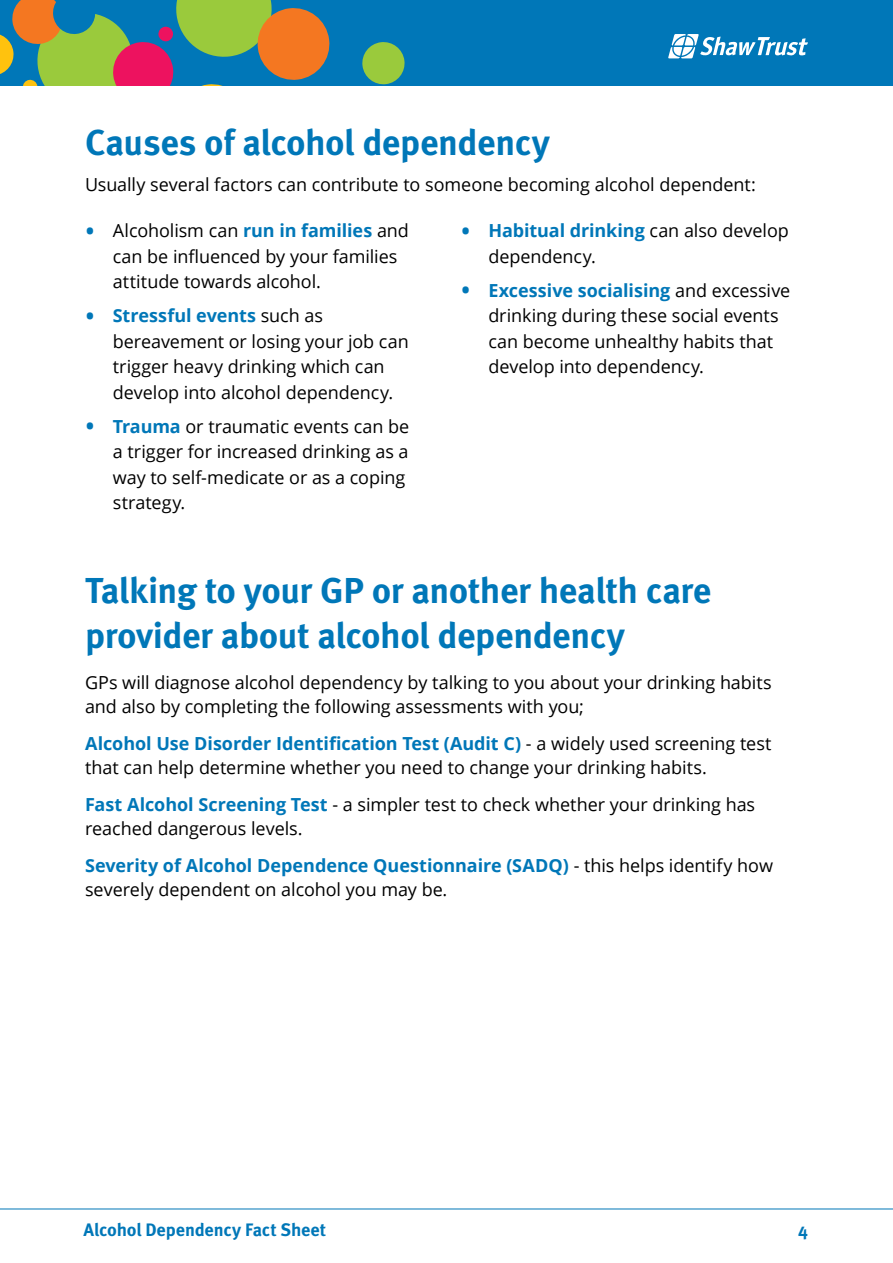
<style>
.page{position:relative;width:893px;height:1263px;background:#fff}
.page>*{position:absolute;margin:0;border:0;box-sizing:border-box;transform-origin:0 0}
.t1{font:700 36px/45px "Meta OT";letter-spacing:-.015em;color:#0077b8}
.t2{font:18px/25.5px "Open Sans";letter-spacing:-.005em;color:#000}
.t3{font:700 18px "Meta OT";letter-spacing:-.01em;color:#0077b8}
.s1{font-weight:700;font-size:22.5px;color:#0077b8}
.s2{font-weight:700;color:#0077b8}
</style>
<div class="page">
<hr style="left:0;top:1208px;width:893px;height:1px;background:#0077b8">
<div style="left:0;top:0;width:893px;height:85px;background:#0077b8"></div>
<svg style="left:362px;top:42px;width:43px;height:43px"></svg>
<svg style="left:0;top:0;width:330px;height:85px"></svg>
<svg style="left:668px;top:34px;width:140px;height:24px"></svg>
<h1 class="t1" style="left:85px;top:120px;width:466px">Causes of alcohol dependency</h1>
<p class="t2" style="left:85px;top:172px;width:672px">Usually several factors can contribute to someone becoming alcohol dependent:</p>
<p class="t2" style="left:113px;top:217px;width:298px;text-indent:-27px"><span class="s1">•</span> Alcoholism can <span class="s2">run in families</span> and can be influenced by your families attitude towards alcohol.</p>
<p class="t2" style="left:113px;top:302px;width:297px;text-indent:-27px"><span class="s1">•</span> <span class="s2">Stressful events</span> such as bereavement or losing your job can trigger heavy drinking which can develop into alcohol dependency.</p>
<p class="t2" style="left:113px;top:413px;width:298px;text-indent:-27px"><span class="s1">•</span> <span class="s2">Trauma</span> or traumatic events can be a trigger for increased drinking as a way to self-medicate or as a coping strategy.</p>
<p class="t2" style="left:488px;top:217px;width:302px;text-indent:-27px"><span class="s1">•</span> <span class="s2">Habitual drinking</span> can also develop dependency.</p>
<p class="t2" style="left:488px;top:277px;width:303px;text-indent:-27px"><span class="s1">•</span> <span class="s2">Excessive socialising</span> and excessive drinking during these social events can become unhealthy habits that develop into dependency.</p>
<h1 class="t1" style="left:85px;top:569px;width:628px">Talking to your GP or another health care provider about alcohol dependency</h1>
<p class="t2" style="left:85px;top:670px;width:688px;line-height:24px">GPs will diagnose alcohol dependency by talking to you about your drinking habits and also by completing the following assessments with you;</p>
<p class="t2" style="left:85px;top:731px;width:688px;line-height:24px"><span class="s2">Alcohol Use Disorder Identification Test (Audit C)</span> - a widely used screening test that can help determine whether you need to change your drinking habits.</p>
<p class="t2" style="left:85px;top:792px;width:672px;line-height:24px"><span class="s2">Fast Alcohol Screening Test</span> - a simpler test to check whether your drinking has reached dangerous levels.</p>
<p class="t2" style="left:85px;top:853px;width:689px;line-height:24px"><span class="s2">Severity of Alcohol Dependence Questionnaire (SADQ)</span> - this helps identify how severely dependent on alcohol you may be.</p>
<p class="t3" style="left:84px;top:1218px;width:244px">Alcohol Dependency Fact Sheet</p>
<p class="t3" style="left:798px;top:1218px;width:11px">4</p>
</div>
